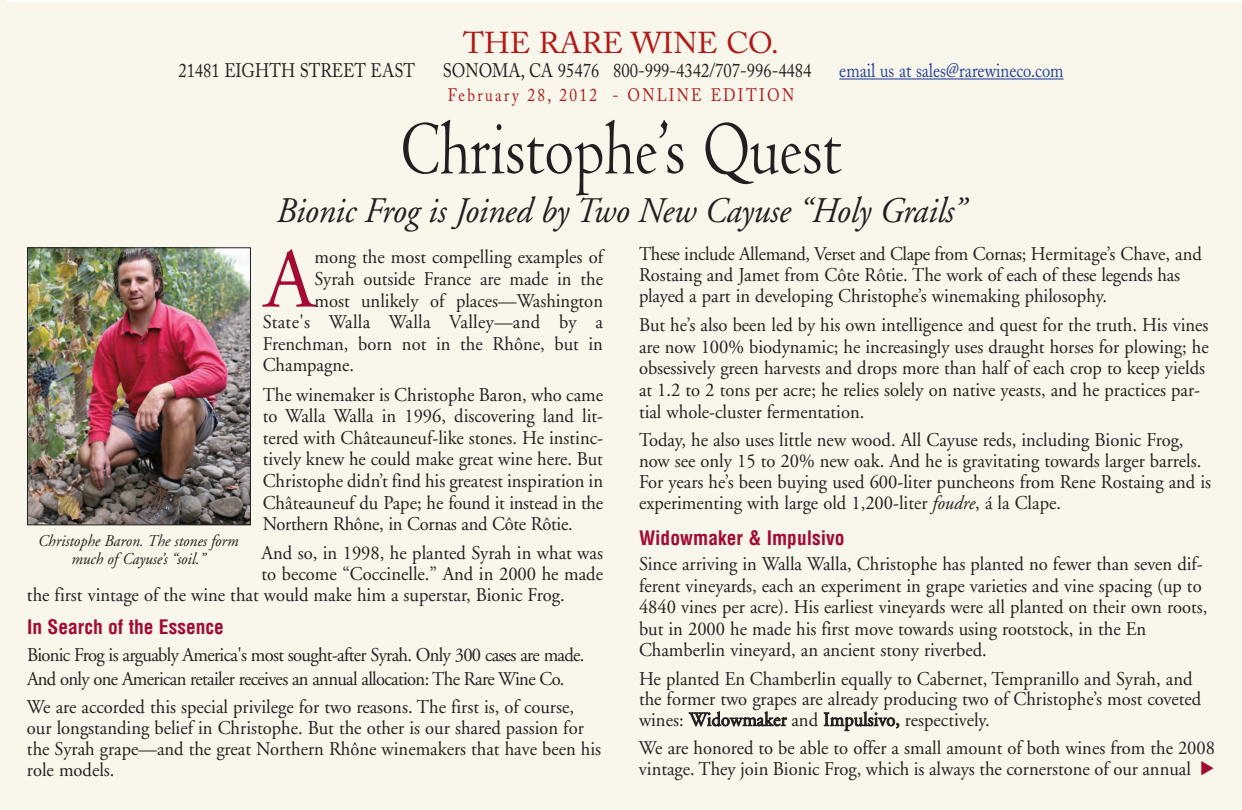
<style>
.page{position:relative;width:1242px;height:810px;background:#fff}
.page>*{position:absolute;margin:0;border:0;box-sizing:border-box;transform-origin:0 0}
.t1{font:84.6px "Adobe Garamond";color:#a30a34;scale:.95 1}
.t2{font:79.5px "Centaur";color:#231f20;scale:.8 1}
.t3{font:italic 36px "Adobe Garamond";letter-spacing:-.01em;color:#231f20;scale:.95 1}
.t4{font:30px "Adobe Caslon";color:#b11a16}
.t5{font:19.5px/21.6px "Adobe Garamond";color:#231f20;scale:.95 1}
.t6{font:19.5px/24px "Adobe Garamond";letter-spacing:-.035em;color:#231f20;scale:.95 1}
.t7{font:19.5px "Adobe Caslon";color:#231f20;scale:.85 1}
.t8{font:700 condensed 19.5px "Helvetica";color:#a30a34}
.t9{font:19.5px "Adobe Garamond";letter-spacing:.02em;color:#231f20;scale:.95 1}
.t10{font:19.5px "Adobe Caslon";color:#224099;scale:.85 1}
.t11{font:18px "Adobe Caslon";letter-spacing:.15em;color:#b11a16;scale:.85 1}
.t12{font:italic 16.5px/18px "Adobe Garamond";color:#231f20;text-align:center;scale:.95 1}
.s1{font-style:italic}
</style>
<div class="page">
<div style="left:0;top:2px;width:1242px;height:806px;background:#f9f6ec"></div>
<hr style="left:839px;top:79px;width:225px;height:1px;background:#224099">
<img style="left:29px;top:249px;width:220px;height:274px">
<div style="left:27px;top:247px;width:224px;height:278px;border:1px solid #231f20"></div>
<h3 class="t4" style="left:463px;top:32px;width:317px">THE RARE WINE CO.</h3>
<p class="t7" style="left:178px;top:63px;width:280px">21481 EIGHTH STREET EAST</p>
<p class="t7" style="left:443px;top:63px;width:435px">SONOMA, CA 95476 800-999-4342/707-996-4484</p>
<p class="t10" style="left:839px;top:63px;width:265px">email us at sales@rarewineco.com</p>
<p class="t11" style="left:448px;top:88px;width:409px">February 28, 2012 - ONLINE EDITION</p>
<h2 class="t2" style="left:400px;top:106px;width:553px">Christophe’s Quest</h2>
<h3 class="t3" style="left:277px;top:197px;width:727px">Bionic Frog is Joined by Two New Cayuse “Holy Grails”</h3>
<h1 class="t1" style="left:264px;top:246px;width:54px">A</h1>
<p class="t5" style="left:315px;top:248px;width:305px">mong the most compelling examples of</p>
<p class="t5" style="left:314px;top:270px;width:305px">Syrah outside France are made in the</p>
<p class="t5" style="left:314px;top:291px;width:305px">most unlikely of places—Washington</p>
<p class="t9" style="left:263px;top:314px;width:360px">State's Walla Walla Valley—and by a</p>
<p class="t5" style="left:263px;top:334px;width:360px">Frenchman, born not in the Rhône, but in</p>
<p class="t5" style="left:263px;top:356px;width:98px">Champagne.</p>
<p class="t5" style="left:263px;top:385px;width:360px;text-align:justify">The winemaker is Christophe Baron, who came to Walla Walla in 1996, discovering land lit&shy;tered with Châteauneuf-like stones. He instinc&shy;tively knew he could make great wine here. But Christophe didn’t find his greatest inspiration in Châteauneuf du Pape; he found it instead in the Northern Rhône, in Cornas and Côte Rôtie.</p>
<p class="t5" style="left:262px;top:543px;width:361px">And so, in 1998, he planted Syrah in what was</p>
<p class="t5" style="left:262px;top:564px;width:361px">to become “Coccinelle.” And in 2000 he made</p>
<p class="t5" style="left:27px;top:585px;width:568px">the first vintage of the wine that would make him a superstar, Bionic Frog.</p>
<p class="t8" style="left:27px;top:615px;width:198px">In Search of the Essence</p>
<p class="t6" style="left:27px;top:644px;width:588px">Bionic Frog is arguably America's most sought-after Syrah. Only 300 cases are made.<br>And only one American retailer receives an annual allocation: The Rare Wine Co.</p>
<p class="t5" style="left:27px;top:698px;width:606px;line-height:21px">We are accorded this special privilege for two reasons. The first is, of course, our longstanding belief in Christophe. But the other is our shared passion for the Syrah grape—and the great Northern Rhône winemakers that have been his role models.</p>
<p class="t12" style="left:38px;top:533px;width:212px">Christophe Baron. The stones form much of Cayuse’s “soil.”</p>
<p class="t5" style="left:639px;top:245px;width:594px;line-height:21px">These include Allemand, Verset and Clape from Cornas; Hermitage’s Chave, and<br>Rostaing and Jamet from Côte Rôtie. The work of each of these legends has played a part in developing Christophe’s winemaking philosophy.</p>
<p class="t5" style="left:639px;top:316px;width:601px">But he’s also been led by his own intelligence and quest for the truth. His vines are now 100% biodynamic; he increasingly uses draught horses for plowing; he obsessively green harvests and drops more than half of each crop to keep yields at 1.2 to 2 tons per acre; he relies solely on native yeasts, and he practices par&shy;tial whole-cluster fermentation.</p>
<p class="t5" style="left:639px;top:431px;width:604px;line-height:21px">Today, he also uses little new wood. All Cayuse reds, including Bionic Frog, now see only 15 to 20% new oak. And he is gravitating towards larger barrels.<br>For years he’s been buying used 600-liter puncheons from Rene Rostaing and is experimenting with large old 1,200-liter <span class="s1">foudre</span>, á la Clape.</p>
<p class="t8" style="left:639px;top:526px;width:207px">Widowmaker &amp; Impulsivo</p>
<p class="t5" style="left:639px;top:555px;width:600px">Since arriving in Walla Walla, Christophe has planted no fewer than seven dif&shy;ferent vineyards, each an experiment in grape varieties and vine spacing (up to 4840 vines per acre). His earliest vineyards were all planted on their own roots, but in 2000 he made his first move towards using rootstock, in the En Chamberlin vineyard, an ancient stony riverbed.</p>
<p class="t5" style="left:639px;top:670px;width:593px;line-height:20.7px">He planted En Chamberlin equally to Cabernet, Tempranillo and Syrah, and the former two grapes are already producing two of Christophe’s most coveted wines: Widowmaker and Impulsivo, respectively.</p>
<p class="t5" style="left:639px;top:739px;width:608px;line-height:20.7px">We are honored to be able to offer a small amount of both wines from the 2008 vintage. They join Bionic Frog, which is always the cornerstone of our annual</p>
</div>
